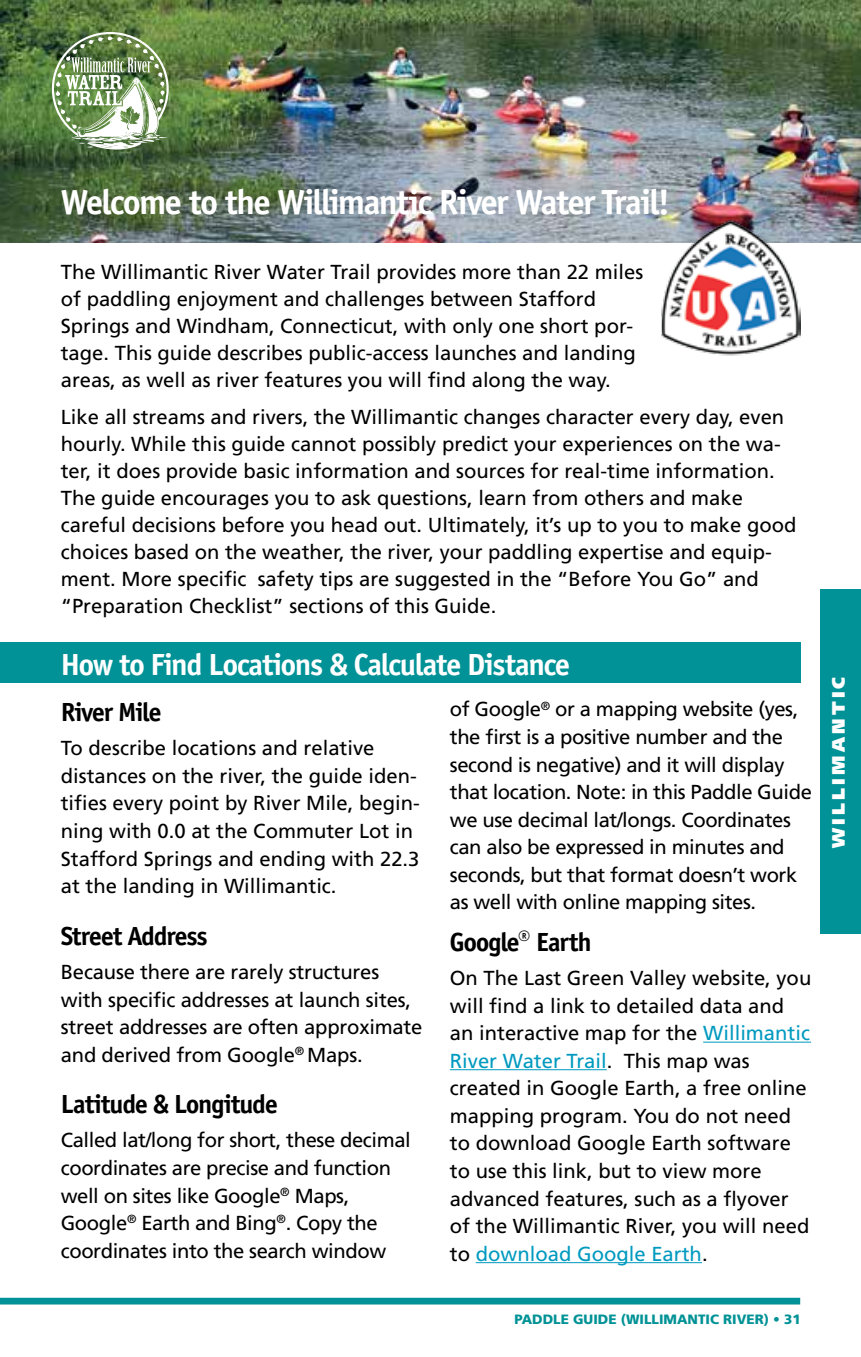
<style>
.page{position:relative;width:861px;height:1357px;background:#fff}
.page>*{position:absolute;margin:0;border:0;box-sizing:border-box;transform-origin:0 0}
.t1{font:700 36px "Officina Sans";letter-spacing:-.04em;color:#fff}
.t2{font:700 31.5px "Officina Sans";letter-spacing:-.035em;color:#fff}
.t3{font:700 27px "Officina Sans";letter-spacing:-.035em;color:#000}
.t4{font:20.25px/27.4px "Frutiger LT Std";color:#000}
.t5{font:20.25px/27.4px "Frutiger LT Std";letter-spacing:-.02em;color:#000}
.t6{font:900 18px "Frutiger LT Std";letter-spacing:.18em;color:#fff}
.t7{font:900 13.5px "Frutiger LT Std";color:#009296}
.s1{color:#009abf}
</style>
<div class="page">
<div style="left:0;top:1298px;width:800px;height:6px;background:#009296"></div>
<img style="left:0;top:0;width:861px;height:243px">
<svg style="left:52px;top:32px;width:117px;height:118px"></svg>
<div style="left:0;top:643px;width:800px;height:40px;background:#009296"></div>
<hr style="left:703px;top:1041px;width:108px;height:1px;background:#009abf">
<hr style="left:450px;top:1069px;width:157px;height:1px;background:#009abf">
<hr style="left:476px;top:1262px;width:226px;height:1px;background:#009abf">
<img style="left:661px;top:218px;width:139px;height:138px">
<div style="left:820px;top:589px;width:41px;height:345px;background:#009296"></div>
<h1 class="t1" style="left:61px;top:181px;width:611px">Welcome to the Willimantic River Water Trail!</h1>
<p class="t4" style="left:61px;top:258px;width:584px">The Willimantic River Water Trail provides more than 22 miles of paddling enjoyment and challenges between Stafford Springs and Windham, Connecticut, with only one short por&shy;tage. This guide describes public-access launches and landing areas, as well as river features you will find along the way.</p>
<p class="t4" style="left:61px;top:403px;width:737px">Like all streams and rivers, the Willimantic changes character every day, even hourly. While this guide cannot possibly predict your experiences on the wa&shy;ter, it does provide basic information and sources for real-time information.<br>The guide encourages you to ask questions, learn from others and make careful decisions before you head out. Ultimately, it’s up to you to make good choices based on the weather, the river, your paddling expertise and equip&shy;ment. More specific safety tips are suggested in the “Before You Go” and “Preparation Checklist” sections of this Guide.</p>
<h2 class="t2" style="left:61px;top:645px;width:510px">How to Find Locations &amp; Calculate Distance</h2>
<h3 class="t3" style="left:61px;top:696px;width:102px">River Mile</h3>
<p class="t4" style="left:61px;top:735px;width:360px">To describe locations and relative distances on the river, the guide iden&shy;tifies every point by River Mile, begin&shy;ning with 0.0 at the Commuter Lot in Stafford Springs and ending with 22.3 at the landing in Willimantic.</p>
<h3 class="t3" style="left:61px;top:920px;width:148px">Street Address</h3>
<p class="t4" style="left:61px;top:958px;width:363px">Because there are rarely structures with specific addresses at launch sites, street addresses are often approximate and derived from Google<sup>®</sup> Maps.</p>
<h3 class="t3" style="left:61px;top:1088px;width:218px">Latitude &amp; Longitude</h3>
<p class="t5" style="left:61px;top:1127px;width:351px">Called lat/long for short, these decimal coordinates are precise and function well on sites like Google<sup>®</sup> Maps, Google<sup>®</sup> Earth and Bing<sup>®</sup>. Copy the coordinates into the search window</p>
<p class="t5" style="left:450px;top:696px;width:363px">of Google<sup>®</sup> or a mapping website (yes, the first is a positive number and the second is negative) and it will display that location. Note: in this Paddle Guide we use decimal lat/longs. Coordinates can also be expressed in minutes and seconds, but that format doesn’t work as well with online mapping sites.</p>
<h3 class="t3" style="left:450px;top:926px;width:143px">Google® Earth</h3>
<p class="t4" style="left:450px;top:964px;width:363px">On The Last Green Valley website, you will find a link to detailed data and an interactive map for the <span class="s1">Willimantic River Water Trail</span>. This map was created in Google Earth, a free online mapping program. You do not need to download Google Earth software to use this link, but to view more advanced features, such as a flyover of the Willimantic River, you will need to <span class="s1">download Google Earth</span>.</p>
<p class="t7" style="left:514px;top:1311px;width:288px">PADDLE GUIDE (WILLIMANTIC RIVER) • 31</p>
<p class="t6" style="left:827px;top:848px;width:173px;rotate:-90deg">Willimantic</p>
</div>
